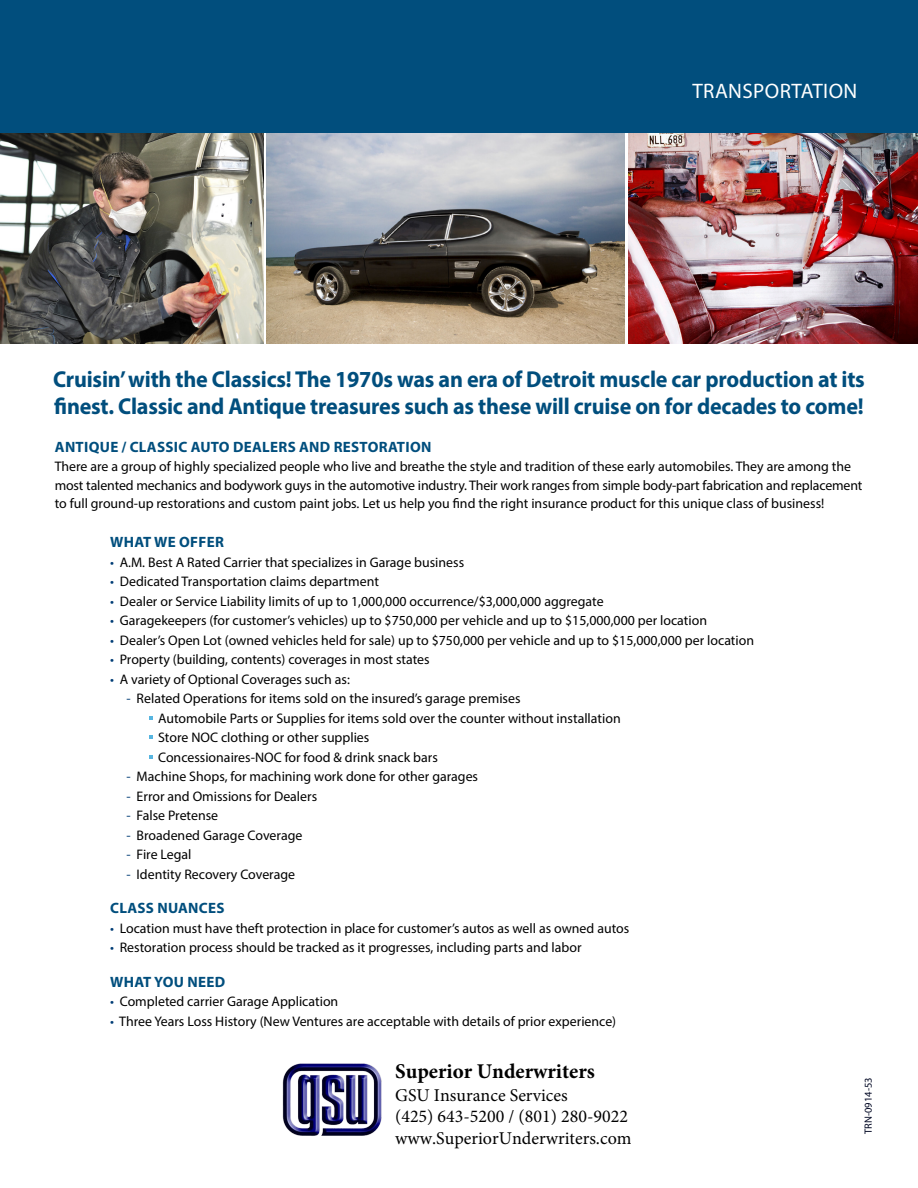
<style>
.page{position:relative;width:918px;height:1188px;background:#fff}
.page>*{position:absolute;margin:0;border:0;box-sizing:border-box;transform-origin:0 0}
.t1{font:700 23.1px/27px "Myriad Pro";letter-spacing:-.01em;color:#014e7d;scale:.96 1}
.t2{font:21px "Myriad Pro";letter-spacing:.02em;color:#fff}
.t3{font:700 21px "Minion Pro";color:#000}
.t4{font:18px/21.6px "Minion Pro";color:#000}
.t5{font:700 15px "Myriad Pro";letter-spacing:.02em;color:#014e7d}
.t6{font:13.8px/18.8px "Myriad Pro";color:#000}
.t7{font:10.5px "Myriad Pro";color:#000723}
.s1{color:#003d76}
</style>
<div class="page">
<img style="left:628px;top:132px;width:290px;height:211px">
<img style="left:267px;top:132px;width:358px;height:211px">
<svg style="left:149px;top:755px;width:3px;height:4px"></svg>
<img style="left:0;top:132px;width:263px;height:211px">
<div style="left:0;top:0;width:918px;height:132px;background:#014e7d"></div>
<img style="left:282px;top:1063px;width:100px;height:73px">
<p class="t2" style="left:692px;top:78px;width:167px">TRANSPORTATION</p>
<h2 class="t2" style="left:700px;top:82px;width:167px">TRANSPORTATION</h2>
<p class="t1" style="left:53px;top:365px;width:847px">Cruisin’ with the Classics! The 1970s was an era of Detroit muscle car production at its finest. Classic and Antique treasures such as these will cruise on for decades to come!</p>
<p class="t5" style="left:55px;top:437px;width:378px">ANTIQUE / CLASSIC AUTO DEALERS AND RESTORATION</p>
<p class="t6" style="left:55px;top:457px;width:809px">There are a group of highly specialized people who live and breathe the style and tradition of these early automobiles. They are among the most talented mechanics and bodywork guys in the automotive industry. Their work ranges from simple body-part fabrication and replacement to full ground-up restorations and custom paint jobs. Let us help you find the right insurance product for this unique class of business!</p>
<p class="t5" style="left:110px;top:533px;width:115px">WHAT WE OFFER</p>
<p class="t6" style="left:110px;top:553px;width:356px"><span class="s1">•</span> A.M. Best A Rated Carrier that specializes in Garage business</p>
<p class="t6" style="left:110px;top:572px;width:270px"><span class="s1">•</span> Dedicated Transportation claims department</p>
<p class="t6" style="left:110px;top:592px;width:495px"><span class="s1">•</span> Dealer or Service Liability limits of up to 1,000,000 occurrence/$3,000,000 aggregate</p>
<p class="t6" style="left:110px;top:611px;width:599px"><span class="s1">•</span> Garagekeepers (for customer’s vehicles) up to $750,000 per vehicle and up to $15,000,000 per location</p>
<p class="t6" style="left:110px;top:631px;width:646px"><span class="s1">•</span> Dealer’s Open Lot (owned vehicles held for sale) up to $750,000 per vehicle and up to $15,000,000 per location</p>
<p class="t6" style="left:110px;top:650px;width:321px"><span class="s1">•</span> Property (building, contents) coverages in most states</p>
<p class="t6" style="left:110px;top:670px;width:241px"><span class="s1">•</span> A variety of Optional Coverages such as:</p>
<p class="t6" style="left:127px;top:689px;width:396px"><span class="s1">-</span> Related Operations for items sold on the insured’s garage premises</p>
<p class="t6" style="left:158px;top:709px;width:464px">Automobile Parts or Supplies for items sold over the counter without installation</p>
<p class="t6" style="left:158px;top:728px;width:213px">Store NOC clothing or other supplies</p>
<p class="t6" style="left:158px;top:748px;width:281px">Concessionaires-NOC for food &amp; drink snack bars</p>
<p class="t6" style="left:127px;top:767px;width:353px"><span class="s1">-</span> Machine Shops, for machining work done for other garages</p>
<p class="t6" style="left:127px;top:787px;width:192px"><span class="s1">-</span> Error and Omissions for Dealers</p>
<p class="t6" style="left:127px;top:806px;width:93px"><span class="s1">-</span> False Pretense</p>
<p class="t6" style="left:127px;top:826px;width:177px"><span class="s1">-</span> Broadened Garage Coverage</p>
<p class="t6" style="left:127px;top:845px;width:67px"><span class="s1">-</span> Fire Legal</p>
<p class="t6" style="left:127px;top:865px;width:170px"><span class="s1">-</span> Identity Recovery Coverage</p>
<p class="t5" style="left:110px;top:899px;width:116px">CLASS NUANCES</p>
<p class="t6" style="left:110px;top:919px;width:521px"><span class="s1">•</span> Location must have theft protection in place for customer’s autos as well as owned autos</p>
<p class="t6" style="left:110px;top:938px;width:473px"><span class="s1">•</span> Restoration process should be tracked as it progresses, including parts and labor</p>
<p class="t5" style="left:110px;top:972px;width:117px">WHAT YOU NEED</p>
<p class="t6" style="left:110px;top:992px;width:230px"><span class="s1">•</span> Completed carrier Garage Application</p>
<p class="t6" style="left:110px;top:1012px;width:508px"><span class="s1">•</span> Three Years Loss History (New Ventures are acceptable with details of prior experience)</p>
<h2 class="t3" style="left:395px;top:1056px;width:201px">Superior Underwriters</h2>
<h3 class="t4" style="left:395px;top:1084px;width:238px">GSU Insurance Services<br>(425) 643-5200 / (801) 280-9022 www.SuperiorUnderwriters.com</h3>
<p class="t7" style="left:862px;top:1134px;width:58px;rotate:-90deg">TRN-0914-53</p>
</div>
